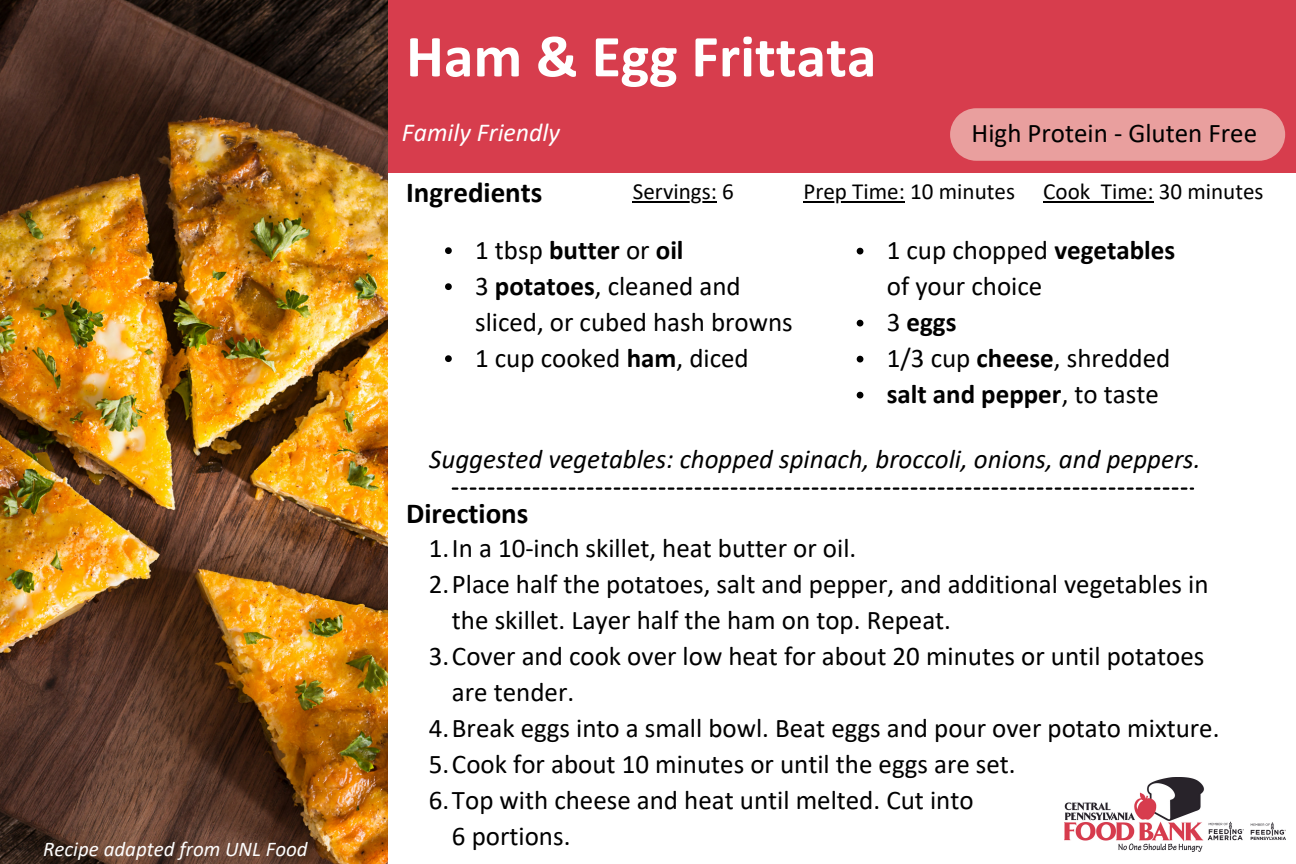
<style>
.page{position:relative;width:1296px;height:864px;background:#fff}
.page>*{position:absolute;margin:0;border:0;box-sizing:border-box;transform-origin:0 0}
.t1{font:700 60px "Calibri";color:#fff}
.t2{font:700 29.1px "Calibri";color:#000}
.t3{font:27px/36px "Calibri";color:#000}
.t4{font:italic 27px "Calibri";color:#000}
.t5{font:700 27px "Calibri";color:#000}
.t6{font:italic 25.8px "Calibri";color:#fff}
.t7{font:23.1px "Calibri";color:#000}
.t8{font:italic 21px "Calibri";color:#fdfdfd}
.s1{font-weight:400}
.s2{font-weight:700}
</style>
<div class="page">
<div style="left:378px;top:0;width:917px;height:172px;background:#d73d4d"></div>
<svg style="left:452px;top:487px;width:742px;height:3px"></svg>
<svg style="left:950px;top:108px;width:335px;height:53px;background:#e89a9a"></svg>
<svg style="left:445px;top:247px;width:7px;height:7px"></svg>
<svg style="left:445px;top:283px;width:7px;height:7px"></svg>
<svg style="left:445px;top:355px;width:7px;height:7px"></svg>
<img style="left:0;top:0;width:387px;height:864px">
<hr style="left:633px;top:201px;width:84px;height:2px;background:#000">
<hr style="left:804px;top:201px;width:101px;height:2px;background:#000">
<hr style="left:1043px;top:201px;width:47px;height:2px;background:#000">
<svg style="left:1090px;top:201px;width:11px;height:2px"></svg>
<hr style="left:1101px;top:201px;width:53px;height:2px;background:#000">
<svg style="left:857px;top:248px;width:6px;height:6px"></svg>
<svg style="left:857px;top:320px;width:6px;height:6px"></svg>
<svg style="left:857px;top:356px;width:6px;height:6px"></svg>
<svg style="left:857px;top:392px;width:6px;height:6px"></svg>
<img style="left:1065px;top:778px;width:220px;height:74px">
<p class="t8" style="left:43px;top:840px;width:266px">Recipe adapted from UNL Food</p>
<p class="t1" style="left:406px;top:31px;width:472px">Ham &amp; Egg Frittata</p>
<p class="t6" style="left:402px;top:122px;width:160px">Family Friendly</p>
<p class="t3" style="left:972px;top:117px;width:287px">High Protein - Gluten Free</p>
<p class="t2" style="left:406px;top:180px;width:138px">Ingredients</p>
<p class="t7" style="left:633px;top:182px;width:103px">Servings: 6</p>
<p class="t7" style="left:804px;top:182px;width:213px">Prep Time: 10 minutes</p>
<p class="t7" style="left:1043px;top:182px;width:222px">Cook Time: 30 minutes</p>
<p class="t5" style="left:475px;top:238px;width:210px"><span class="s1">1 tbsp</span> butter <span class="s1">or</span> oil</p>
<p class="t3" style="left:475px;top:270px;width:319px">3 <span class="s2">potatoes</span>, cleaned and sliced, or cubed hash browns</p>
<p class="t3" style="left:475px;top:342px;width:275px">1 cup cooked <span class="s2">ham</span>, diced</p>
<p class="t3" style="left:887px;top:234px;width:290px">1 cup chopped <span class="s2">vegetables </span>of your choice</p>
<p class="t5" style="left:887px;top:311px;width:71px"><span class="s1">3</span> eggs</p>
<p class="t3" style="left:887px;top:342px;width:285px">1/3 cup <span class="s2">cheese</span>, shredded</p>
<p class="t5" style="left:887px;top:383px;width:273px">salt and pepper<span class="s1">, to taste</span></p>
<p class="t4" style="left:429px;top:448px;width:773px">Suggested vegetables: chopped spinach, broccoli, onions, and peppers.</p>
<p class="t2" style="left:406px;top:501px;width:124px">Directions</p>
<p class="t3" style="left:429px;top:532px;width:429px">1.In a 10-inch skillet, heat butter or oil.</p>
<p class="t3" style="left:452px;top:568px;width:758px;text-indent:-23px">2.Place half the potatoes, salt and pepper, and additional vegetables in the skillet. Layer half the ham on top. Repeat.</p>
<p class="t3" style="left:452px;top:640px;width:754px;text-indent:-23px">3.Cover and cook over low heat for about 20 minutes or until potatoes are tender.</p>
<p class="t3" style="left:429px;top:712px;width:792px">4.Break eggs into a small bowl. Beat eggs and pour over potato mixture.</p>
<p class="t3" style="left:429px;top:748px;width:588px">5.Cook for about 10 minutes or until the eggs are set.</p>
<p class="t3" style="left:452px;top:784px;width:523px;text-indent:-23px">6.Top with cheese and heat until melted. Cut into<br>6 portions.</p>
</div>
